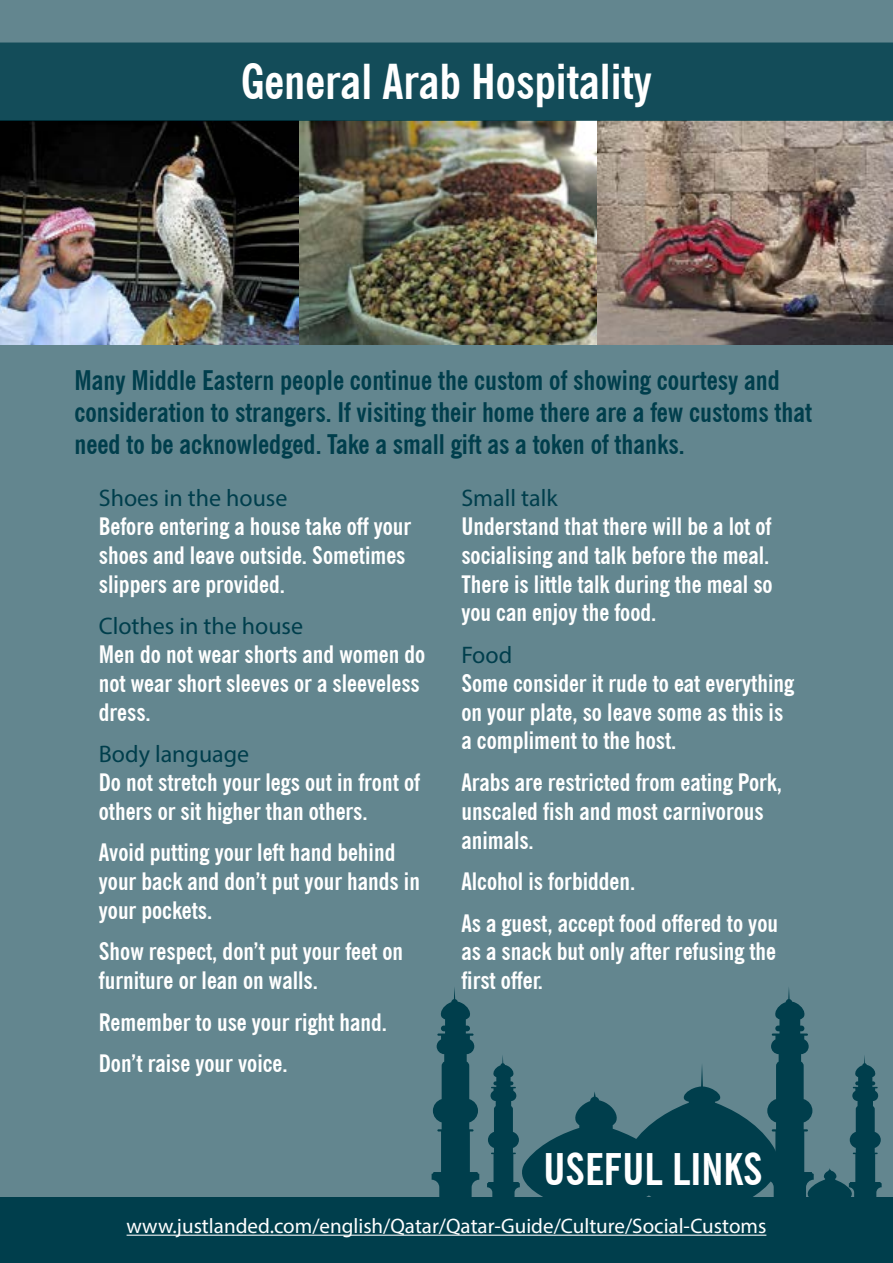
<style>
.page{position:relative;width:893px;height:1263px;background:#63868f}
.page>*{position:absolute;margin:0;border:0;box-sizing:border-box;transform-origin:0 0}
.t1{font:700 condensed 48px "News Gothic BT";color:#fff}
.t2{font:700 condensed 43.5px "News Gothic BT";color:#fff}
.t3{font:700 condensed 27px/32.4px "News Gothic BT";color:#003e4c}
.t4{font:700 condensed 24px/28.8px "News Gothic BT";color:#fff}
.t5{font:24px "Myriad Pro";color:#003e4c}
.t6{font:21px "Myriad Pro";color:#fff}
</style>
<div class="page">
<img style="left:0;top:121px;width:893px;height:224px">
<div style="left:0;top:43px;width:893px;height:78px;background:#134c59"></div>
<svg style="left:432px;top:987px;width:47px;height:210px"></svg>
<svg style="left:487px;top:987px;width:395px;height:210px"></svg>
<div style="left:0;top:1197px;width:893px;height:66px;background:#003e4c"></div>
<hr style="left:127px;top:1234px;width:639px;height:2px;background:#fff">
<h1 class="t1" style="left:241px;top:52px;width:412px">General Arab Hospitality</h1>
<p class="t3" style="left:74px;top:363px;width:739px">Many Middle Eastern people continue the custom of showing courtesy and consideration to strangers. If visiting their home there are a few customs that need to be acknowledged. Take a small gift as a token of thanks.</p>
<p class="t5" style="left:99px;top:483px;width:190px">Shoes in the house</p>
<p class="t4" style="left:99px;top:512px;width:314px">Before entering a house take off your shoes and leave outside. Sometimes slippers are provided.</p>
<p class="t5" style="left:99px;top:611px;width:206px">Clothes in the house</p>
<p class="t4" style="left:99px;top:640px;width:328px">Men do not wear shorts and women do not wear short sleeves or a sleeveless dress.</p>
<p class="t5" style="left:99px;top:739px;width:152px">Body language</p>
<p class="t4" style="left:99px;top:768px;width:323px">Do not stretch your legs out in front of others or sit higher than others.</p>
<p class="t4" style="left:99px;top:838px;width:323px">Avoid putting your left hand behind your back and don’t put your hands in your pockets.</p>
<p class="t4" style="left:99px;top:937px;width:306px">Show respect, don’t put your feet on furniture or lean on walls.</p>
<p class="t4" style="left:99px;top:1001px;width:290px;line-height:41.5px">Remember to use your right hand.<br>Don’t raise your voice.</p>
<p class="t5" style="left:461px;top:483px;width:98px">Small talk</p>
<p class="t4" style="left:461px;top:512px;width:313px">Understand that there will be a lot of socialising and talk before the meal.<br>There is little talk during the meal so you can enjoy the food.</p>
<p class="t5" style="left:461px;top:640px;width:52px">Food</p>
<p class="t4" style="left:461px;top:669px;width:334px">Some consider it rude to eat everything on your plate, so leave some as this is a compliment to the host.</p>
<p class="t4" style="left:461px;top:768px;width:322px">Arabs are restricted from eating Pork, unscaled fish and most carnivorous animals.</p>
<p class="t4" style="left:461px;top:860px;width:318px;line-height:41.5px">Alcohol is forbidden.<br>As a guest, accept food offered to you</p>
<p class="t4" style="left:461px;top:937px;width:316px">as a snack but only after refusing the first offer.</p>
<h2 class="t2" style="left:544px;top:1143px;width:221px">USEFUL LINKS</h2>
<p class="t6" style="left:127px;top:1213px;width:641px">www.justlanded.com/english/Qatar/Qatar-Guide/Culture/Social-Customs</p>
</div>
